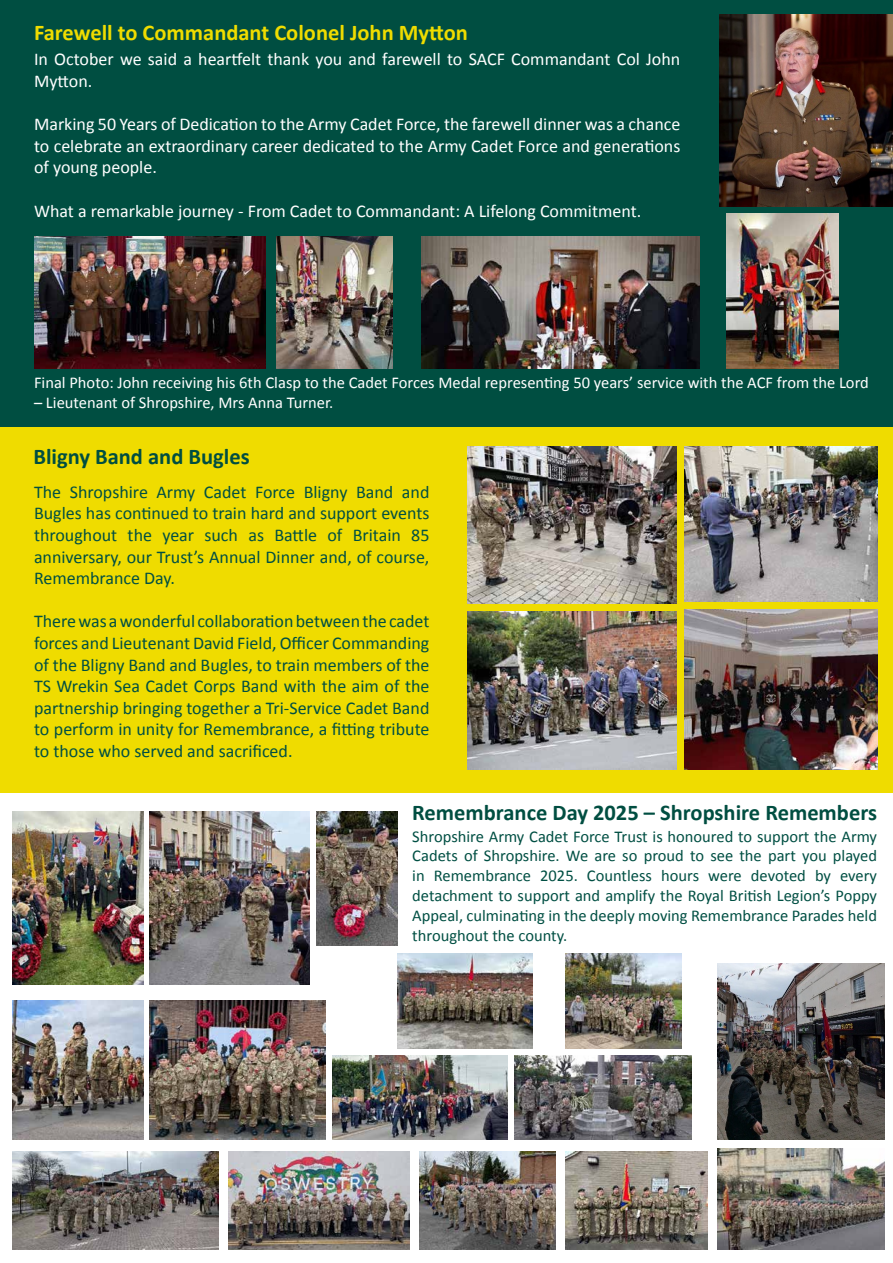
<style>
.page{position:relative;width:893px;height:1263px;background:#fff}
.page>*{position:absolute;margin:0;border:0;box-sizing:border-box;transform-origin:0 0}
.t1{font:700 22.5px "Calibri";color:#004e41}
.t2{font:700 22.5px "Calibri";color:#efdc00}
.t3{font:18px/21.6px "Calibri";color:#004f43;text-align:justify}
.t4{font:18px/21.6px "Calibri";color:#fff}
.t5{font:16.5px/19.8px "Calibri";color:#004f43;text-align:justify}
.t6{font:16.5px "Calibri";color:#fff}
</style>
<div class="page">
<img style="left:150px;top:811px;width:160px;height:174px">
<div style="left:0;top:0;width:893px;height:427px;background:#004e41"></div>
<div style="left:0;top:427px;width:893px;height:366px;background:#efdc00"></div>
<img style="left:720px;top:15px;width:173px;height:191px">
<img style="left:34px;top:236px;width:231px;height:132px">
<img style="left:276px;top:236px;width:116px;height:132px">
<img style="left:422px;top:236px;width:278px;height:132px">
<img style="left:727px;top:214px;width:112px;height:154px">
<img style="left:684px;top:447px;width:193px;height:155px">
<img style="left:684px;top:610px;width:193px;height:159px">
<img style="left:467px;top:447px;width:209px;height:156px">
<img style="left:467px;top:612px;width:209px;height:157px">
<img style="left:13px;top:811px;width:130px;height:174px">
<img style="left:566px;top:953px;width:115px;height:95px">
<img style="left:149px;top:1001px;width:177px;height:139px">
<img style="left:13px;top:1001px;width:130px;height:139px">
<img style="left:228px;top:1151px;width:181px;height:99px">
<img style="left:317px;top:811px;width:81px;height:135px">
<img style="left:419px;top:1151px;width:137px;height:99px">
<img style="left:13px;top:1151px;width:206px;height:99px">
<img style="left:514px;top:1056px;width:178px;height:84px">
<img style="left:566px;top:1151px;width:142px;height:99px">
<img style="left:718px;top:1148px;width:166px;height:102px">
<img style="left:398px;top:953px;width:135px;height:95px">
<img style="left:332px;top:1056px;width:176px;height:84px">
<img style="left:718px;top:963px;width:166px;height:177px">
<p class="t2" style="left:34px;top:18px;width:435px">Farewell to Commandant Colonel John Mytton</p>
<p class="t4" style="left:34px;top:49px;width:648px">In October we said a heartfelt thank you and farewell to SACF Commandant Col John<br>Mytton.</p>
<p class="t4" style="left:34px;top:113px;width:648px;text-align:justify">Marking 50 Years of Dedication to the Army Cadet Force, the farewell dinner was a chance to celebrate an extraordinary career dedicated to the Army Cadet Force and generations of young people.</p>
<p class="t4" style="left:34px;top:200px;width:609px">What a remarkable journey - From Cadet to Commandant: A Lifelong Commitment.</p>
<p class="t6" style="left:34px;top:372px;width:836px">Final Photo: John receiving his 6th Clasp to the Cadet Forces Medal representing 50 years’ service with the ACF from the Lord</p>
<p class="t6" style="left:34px;top:392px;width:301px">– Lieutenant of Shropshire, Mrs Anna Turner.</p>
<p class="t1" style="left:33px;top:442px;width:218px">Bligny Band and Bugles</p>
<p class="t3" style="left:34px;top:481px;width:397px">The Shropshire Army Cadet Force Bligny Band and Bugles has continued to train hard and support events throughout the year such as Battle of Britain 85 anniversary, our Trust’s Annual Dinner and, of course, Remembrance Day.</p>
<p class="t3" style="left:34px;top:611px;width:397px">There was a wonderful collaboration between the cadet forces and Lieutenant David Field, Officer Commanding of the Bligny Band and Bugles, to train members of the TS Wrekin Sea Cadet Corps Band with the aim of the partnership bringing together a Tri-Service Cadet Band to perform in unity for Remembrance, a fitting tribute to those who served and sacrificed.</p>
<p class="t1" style="left:412px;top:798px;width:466px">Remembrance Day 2025 – Shropshire Remembers</p>
<p class="t5" style="left:412px;top:826px;width:466px">Shropshire Army Cadet Force Trust is honoured to support the Army Cadets of Shropshire. We are so proud to see the part you played in Remembrance 2025. Countless hours were devoted by every detachment to support and amplify the Royal British Legion’s Poppy Appeal, culminating in the deeply moving Remembrance Parades held throughout the county.</p>
</div>
